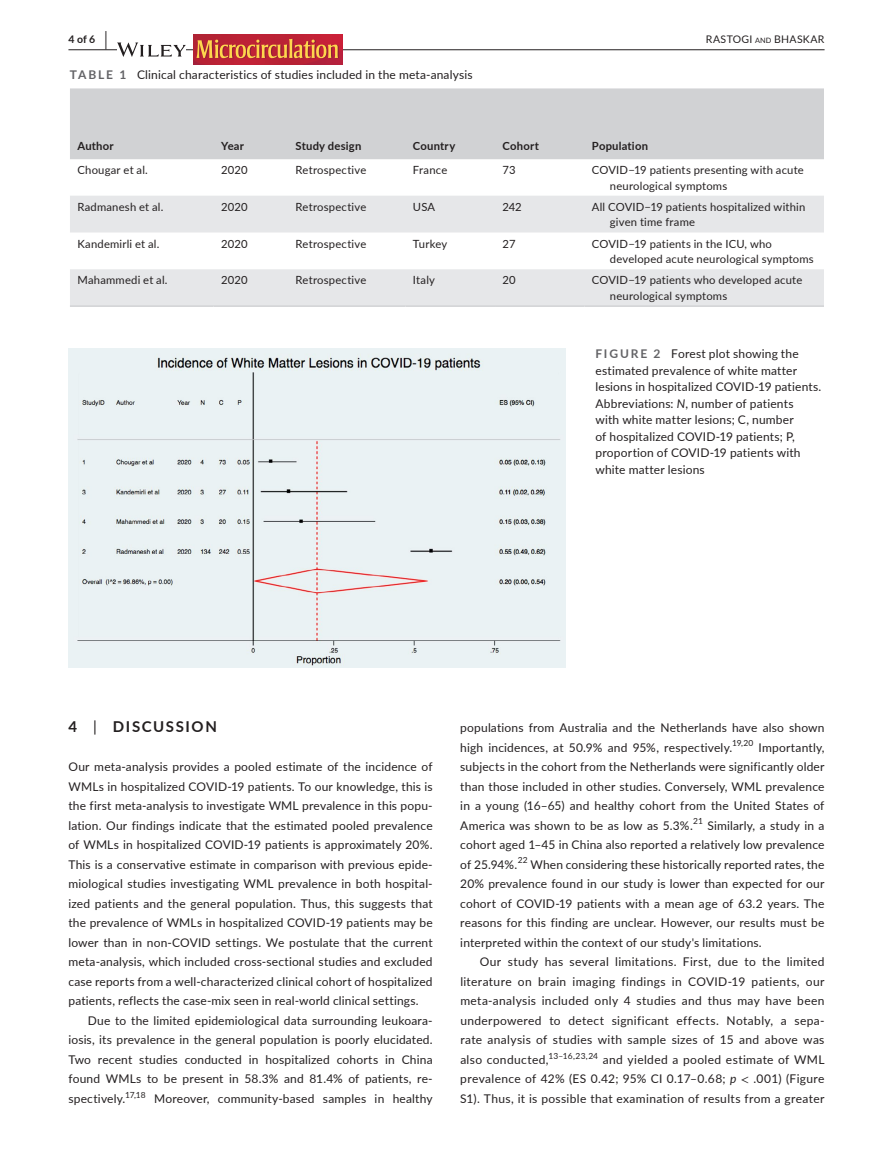
<style>
.page{position:relative;width:893px;height:1174px;background:#fff}
.page>*{position:absolute;margin:0;border:0;box-sizing:border-box;transform-origin:0 0}
.t1{font:700 15px "Lato";letter-spacing:.11em;color:#231f20}
.t2{font:12px/19.5px "Lato";letter-spacing:.015em;color:#231f20;text-align:justify}
.t3{font:11.25px/15.8px "Lato";letter-spacing:.015em;color:#231f20}
.t4{font:700 11.25px "Lato";letter-spacing:.02em;color:#231f20}
.t5{font:10.5px "Lato";letter-spacing:.025em;color:#231f20}
.t6{font:700 10.5px "Lato";color:#231f20}
.t7{font:8.4px "Lato";color:#231f20}
.s1{font-size:19.5px}
.s2{font-size:7.35px}
.s3{font-weight:700;color:#636366}
.s4{font-style:italic}
.s5{font-weight:400}
.s6{font-family:"STIX"}
</style>
<div class="page">
<hr style="left:68px;top:49px;width:756px;height:1px;background:#231f20">
<svg style="left:117px;top:42px;width:69px;height:15px"></svg>
<img style="left:193px;top:35px;width:149px;height:30px">
<svg style="left:197px;top:39px;width:142px;height:19px;background:#cd623d"></svg>
<div style="left:68px;top:349px;width:498px;height:319px;background:#eaf2f4"></div>
<div style="left:70px;top:88px;width:754px;height:71px;background:#d1d2d4"></div>
<svg style="left:70px;top:196px;width:754px;height:109px;fill:#e6e7e9"></svg>
<hr style="left:70px;top:305px;width:144px;height:2px;background:#d1d2d4">
<hr style="left:214px;top:305px;width:74px;height:2px;background:#d1d2d4">
<hr style="left:288px;top:305px;width:117px;height:2px;background:#d1d2d4">
<hr style="left:405px;top:305px;width:90px;height:2px;background:#d1d2d4">
<hr style="left:495px;top:305px;width:89px;height:2px;background:#d1d2d4">
<hr style="left:584px;top:305px;width:309px;height:2px;background:#d1d2d4">
<div style="left:824px;top:69px;width:69px;height:253px;background:#fff"></div>
<p class="t6" style="left:68px;top:31px;width:40px">4 of 6 <span class="s1">|</span></p>
<p class="t5" style="left:706px;top:31px;width:120px">RASTOGI <span class="s2">and</span> BHASKAR</p>
<p class="t2" style="left:70px;top:64px;width:404px"><span class="s3">TABLE 1</span> Clinical characteristics of studies included in the meta-analysis</p>
<p class="t4" style="left:77px;top:138px;width:38px">Author</p>
<p class="t4" style="left:221px;top:138px;width:25px">Year</p>
<p class="t4" style="left:296px;top:138px;width:67px">Study design</p>
<p class="t4" style="left:413px;top:138px;width:44px">Country</p>
<p class="t4" style="left:503px;top:138px;width:38px">Cohort</p>
<p class="t4" style="left:592px;top:138px;width:58px">Population</p>
<p class="t3" style="left:77px;top:161px;width:72px">Chougar et al.</p>
<p class="t3" style="left:221px;top:161px;width:28px">2020</p>
<p class="t3" style="left:296px;top:161px;width:72px">Retrospective</p>
<p class="t3" style="left:413px;top:161px;width:36px">France</p>
<p class="t3" style="left:503px;top:161px;width:15px">73</p>
<p class="t3" style="left:610px;top:161px;width:195px;text-indent:-18px">COVID−19 patients presenting with acute neurological symptoms</p>
<p class="t3" style="left:77px;top:198px;width:88px">Radmanesh et al.</p>
<p class="t3" style="left:221px;top:198px;width:28px">2020</p>
<p class="t3" style="left:296px;top:198px;width:72px">Retrospective</p>
<p class="t3" style="left:413px;top:198px;width:24px">USA</p>
<p class="t3" style="left:503px;top:198px;width:21px">242</p>
<p class="t3" style="left:610px;top:198px;width:197px;text-indent:-18px">All COVID−19 patients hospitalized within given time frame</p>
<p class="t3" style="left:77px;top:235px;width:84px">Kandemirli et al.</p>
<p class="t3" style="left:221px;top:235px;width:28px">2020</p>
<p class="t3" style="left:296px;top:235px;width:72px">Retrospective</p>
<p class="t3" style="left:413px;top:235px;width:36px">Turkey</p>
<p class="t3" style="left:503px;top:235px;width:14px">27</p>
<p class="t3" style="left:610px;top:235px;width:205px;text-indent:-18px">COVID−19 patients in the ICU, who developed acute neurological symptoms</p>
<p class="t3" style="left:77px;top:272px;width:92px">Mahammedi et al.</p>
<p class="t3" style="left:221px;top:272px;width:28px">2020</p>
<p class="t3" style="left:296px;top:272px;width:72px">Retrospective</p>
<p class="t3" style="left:413px;top:272px;width:24px">Italy</p>
<p class="t3" style="left:503px;top:272px;width:15px">20</p>
<p class="t3" style="left:610px;top:272px;width:194px;text-indent:-18px">COVID−19 patients who developed acute neurological symptoms</p>
<p class="t2" style="left:595px;top:345px;width:227px;line-height:16.5px;text-align:left"><span class="s3">FIGURE 2</span> Forest plot showing the estimated prevalence of white matter lesions in hospitalized COVID-19 patients.<br>Abbreviations: <span class="s4">N</span>, number of patients<br>with white matter lesions; C, number<br>of hospitalized COVID-19 patients; P, proportion of COVID-19 patients with white matter lesions</p>
<p class="t1" style="left:68px;top:716px;width:150px">4 <span class="s5">|</span> DISCUSSION</p>
<p class="t2" style="left:68px;top:756px;width:366px">Our meta-analysis provides a pooled estimate of the incidence of WMLs in hospitalized COVID-19 patients. To our knowledge, this is the first meta-analysis to investigate WML prevalence in this popu&shy;lation. Our findings indicate that the estimated pooled prevalence of WMLs in hospitalized COVID-19 patients is approximately 20%.<br>This is a conservative estimate in comparison with previous epide&shy;miological studies investigating WML prevalence in both hospital&shy;ized patients and the general population. Thus, this suggests that the prevalence of WMLs in hospitalized COVID-19 patients may be lower than in non-COVID settings. We postulate that the current meta-analysis, which included cross-sectional studies and excluded case reports from a well-characterized clinical cohort of hospitalized patients, reflects the case-mix seen in real-world clinical settings.</p>
<p class="t2" style="left:68px;top:1010px;width:366px;text-indent:20px">Due to the limited epidemiological data surrounding leukoara&shy;iosis, its prevalence in the general population is poorly elucidated.<br>Two recent studies conducted in hospitalized cohorts in China found WMLs to be present in 58.3% and 81.4% of patients, re&shy;spectively.<sup>17,18</sup> Moreover, community-based samples in healthy</p>
<p class="t2" style="left:460px;top:717px;width:366px">populations from Australia and the Netherlands have also shown high incidences, at 50.9% and 95%, respectively.</p>
<p class="t7" style="left:732px;top:737px;width:23px">19,20</p>
<p class="t2" style="left:460px;top:737px;width:366px;text-indent:298px">Importantly, subjects in the cohort from the Netherlands were significantly older than those included in other studies. Conversely, WML prevalence in a young (16–65) and healthy cohort from the United States of America was shown to be as low as 5.3%.<sup>21</sup> Similarly, a study in a cohort aged 1–45 in China also reported a relatively low prevalence of 25.94%.</p>
<p class="t7" style="left:518px;top:854px;width:11px">22</p>
<p class="t2" style="left:460px;top:854px;width:366px;text-indent:70px">When considering these historically reported rates, the 20% prevalence found in our study is lower than expected for our cohort of COVID-19 patients with a mean age of 63.2 years. The reasons for this finding are unclear. However, our results must be interpreted within the context of our study's limitations.</p>
<p class="t2" style="left:460px;top:951px;width:366px;text-indent:19px">Our study has several limitations. First, due to the limited literature on brain imaging findings in COVID-19 patients, our meta-analysis included only 4 studies and thus may have been underpowered to detect significant effects. Notably, a sepa&shy;rate analysis of studies with sample sizes of 15 and above was also conducted,<sup>13–16,23,24</sup> and yielded a pooled estimate of WML prevalence of 42% (ES 0.42; 95% CI 0.17–0.68; <span class="s4">p</span> <span class="s6">&lt;</span> .001) (Figure S1). Thus, it is possible that examination of results from a greater</p>
</div>
